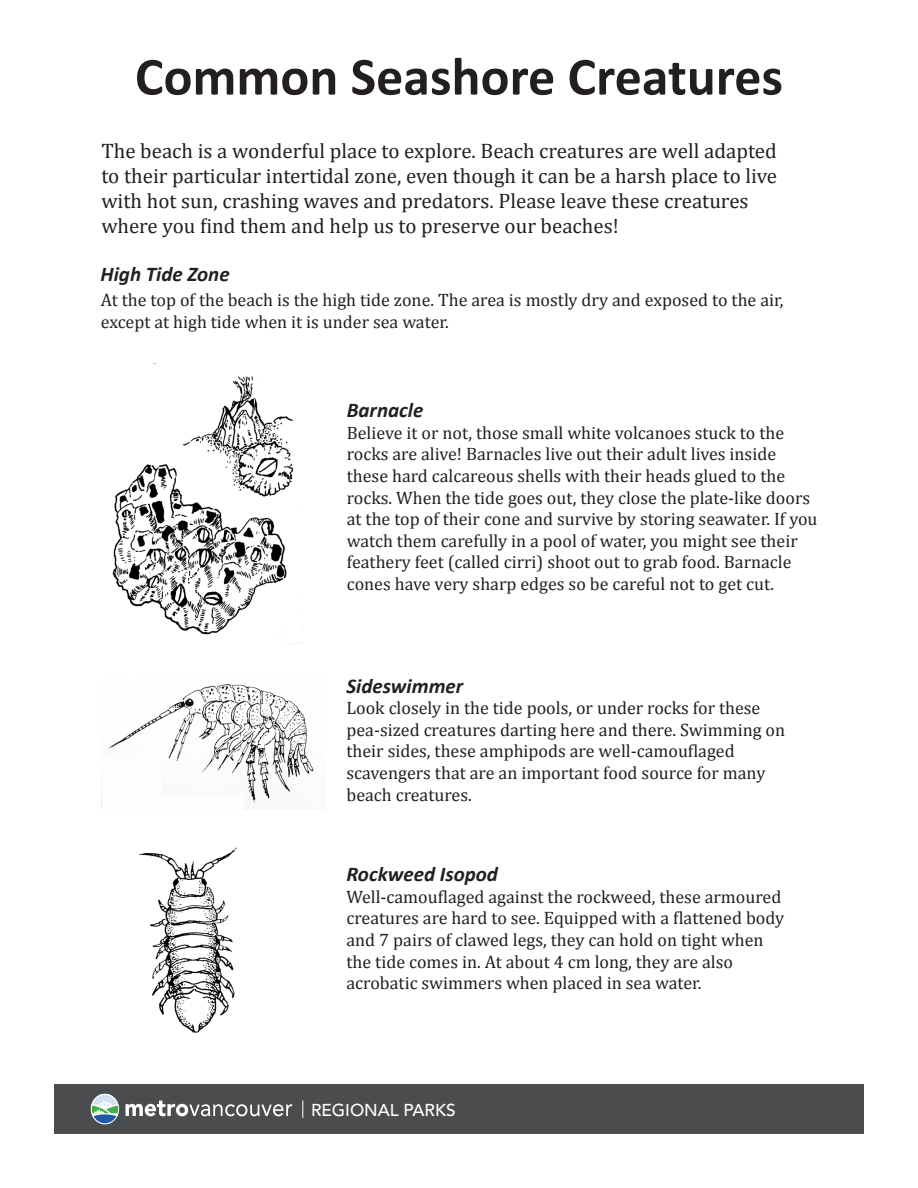
<style>
.page{position:relative;width:918px;height:1188px;background:#fff}
.page>*{position:absolute;margin:0;border:0;box-sizing:border-box;transform-origin:0 0}
.t1{font:700 54px "Calibri";color:#231f20}
.t2{font:21px/25.2px "Cambria";color:#231f20}
.t3{font:italic 700 21px "Calibri";color:#231f20}
.t4{font:18px/21.6px "Cambria";color:#231f20}
.t5{font:500 17.1px "Avenir LT Std";color:#fff}
</style>
<div class="page">
<img style="left:112px;top:363px;width:191px;height:272px">
<img style="left:101px;top:684px;width:213px;height:125px">
<img style="left:139px;top:847px;width:98px;height:186px">
<div style="left:54px;top:1085px;width:810px;height:49px;background:#4b4c4d"></div>
<svg style="left:91px;top:1094px;width:28px;height:30px"></svg>
<svg style="left:92px;top:1095px;width:26px;height:28px"></svg>
<svg style="left:126px;top:1101px;width:166px;height:15px"></svg>
<svg style="left:302px;top:1100px;width:1px;height:18px"></svg>
<p class="t1" style="left:135px;top:42px;width:650px">Common Seashore Creatures</p>
<p class="t2" style="left:101px;top:138px;width:677px">The beach is a wonderful place to explore. Beach creatures are well adapted to their particular intertidal zone, even though it can be a harsh place to live with hot sun, crashing waves and predators. Please leave these creatures where you find them and help us to preserve our beaches!</p>
<p class="t3" style="left:100px;top:260px;width:131px">High Tide Zone</p>
<p class="t4" style="left:101px;top:289px;width:684px">At the top of the beach is the high tide zone. The area is mostly dry and exposed to the air, except at high tide when it is under sea water.</p>
<p class="t3" style="left:347px;top:397px;width:78px">Barnacle</p>
<p class="t4" style="left:347px;top:422px;width:472px">Believe it or not, those small white volcanoes stuck to the rocks are alive! Barnacles live out their adult lives inside these hard calcareous shells with their heads glued to the rocks. When the tide goes out, they close the plate-like doors at the top of their cone and survive by storing seawater. If you watch them carefully in a pool of water, you might see their feathery feet (called cirri) shoot out to grab food. Barnacle cones have very sharp edges so be careful not to get cut.</p>
<p class="t3" style="left:346px;top:672px;width:118px">Sideswimmer</p>
<p class="t4" style="left:346px;top:697px;width:415px">Look closely in the tide pools, or under rocks for these</p>
<p class="t4" style="left:346px;top:719px;width:440px">pea-sized creatures darting here and there. Swimming on</p>
<p class="t4" style="left:346px;top:740px;width:390px">their sides, these amphipods are well-camouflaged</p>
<p class="t4" style="left:346px;top:762px;width:420px">scavengers that are an important food source for many</p>
<p class="t4" style="left:346px;top:784px;width:127px">beach creatures.</p>
<p class="t3" style="left:346px;top:861px;width:153px">Rockweed Isopod</p>
<p class="t4" style="left:346px;top:886px;width:436px">Well-camouflaged against the rockweed, these armoured</p>
<p class="t4" style="left:346px;top:907px;width:439px">creatures are hard to see. Equipped with a flattened body</p>
<p class="t4" style="left:346px;top:929px;width:419px">and 7 pairs of clawed legs, they can hold on tight when</p>
<p class="t4" style="left:346px;top:951px;width:388px">the tide comes in. At about 4 cm long, they are also</p>
<p class="t4" style="left:346px;top:972px;width:357px">acrobatic swimmers when placed in sea water.</p>
<p class="t5" style="left:311px;top:1100px;width:146px">REGIONAL PARKS</p>
</div>
